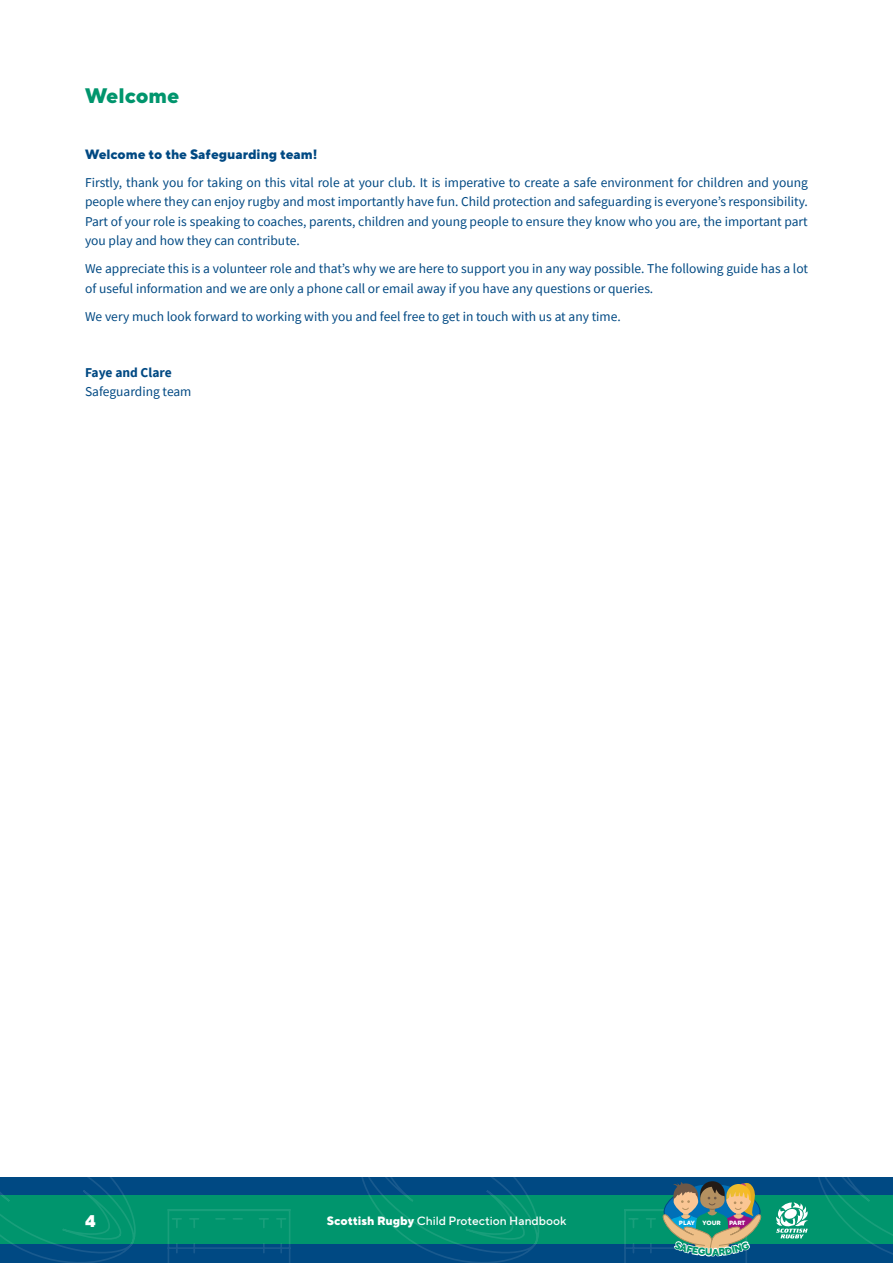
<style>
.page{position:relative;width:893px;height:1263px;background:#fff}
.page>*{position:absolute;margin:0;border:0;box-sizing:border-box;transform-origin:0 0}
.t1{font:800 21px "TT Norms Pro";color:#00956d}
.t2{font:800 16.95px "TT Norms Pro";color:#fff}
.t3{font:13.5px/19.5px "Source Sans Pro";color:#004983;text-align:justify}
.t4{font:800 13.5px "TT Norms Pro";color:#004983}
.t5{font:700 13.5px "Source Sans Pro";color:#004983}
.t6{font:500 12px "TT Norms Pro";color:#fff}
.t7{font:800 6.15px "TT Norms Pro";color:#fff}
.s1{font-weight:800}
</style>
<div class="page">
<svg style="left:0;top:1178px;width:893px;height:85px;background:#017477"></svg>
<svg style="left:776px;top:1202px;width:32px;height:36px"></svg>
<svg style="left:661px;top:1178px;width:102px;height:78px;background:#61847c"></svg>
<h1 class="t1" style="left:85px;top:80px;width:96px">Welcome</h1>
<p class="t4" style="left:85px;top:144px;width:234px">Welcome to the Safeguarding team!</p>
<p class="t3" style="left:85px;top:173px;width:724px">Firstly, thank you for taking on this vital role at your club. It is imperative to create a safe environment for children and young people where they can enjoy rugby and most importantly have fun. Child protection and safeguarding is everyone’s responsibility.<br>Part of your role is speaking to coaches, parents, children and young people to ensure they know who you are, the important part you play and how they can contribute.</p>
<p class="t3" style="left:85px;top:259px;width:724px">We appreciate this is a volunteer role and that’s why we are here to support you in any way possible. The following guide has a lot of useful information and we are only a phone call or email away if you have any questions or queries.</p>
<p class="t3" style="left:85px;top:307px;width:537px">We very much look forward to working with you and feel free to get in touch with us at any time.</p>
<p class="t5" style="left:85px;top:363px;width:88px">Faye and Clare</p>
<p class="t3" style="left:85px;top:382px;width:108px">Safeguarding team</p>
<p class="t2" style="left:85px;top:1208px;width:12px">4</p>
<p class="t6" style="left:327px;top:1212px;width:241px"><span class="s1">Scottish Rugby</span> Child Protection Handbook</p>
<p class="t7" style="left:679px;top:1218px;width:17px">PLAY</p>
<p class="t7" style="left:703px;top:1218px;width:20px">YOUR</p>
<p class="t7" style="left:729px;top:1218px;width:18px">PART</p>
</div>
